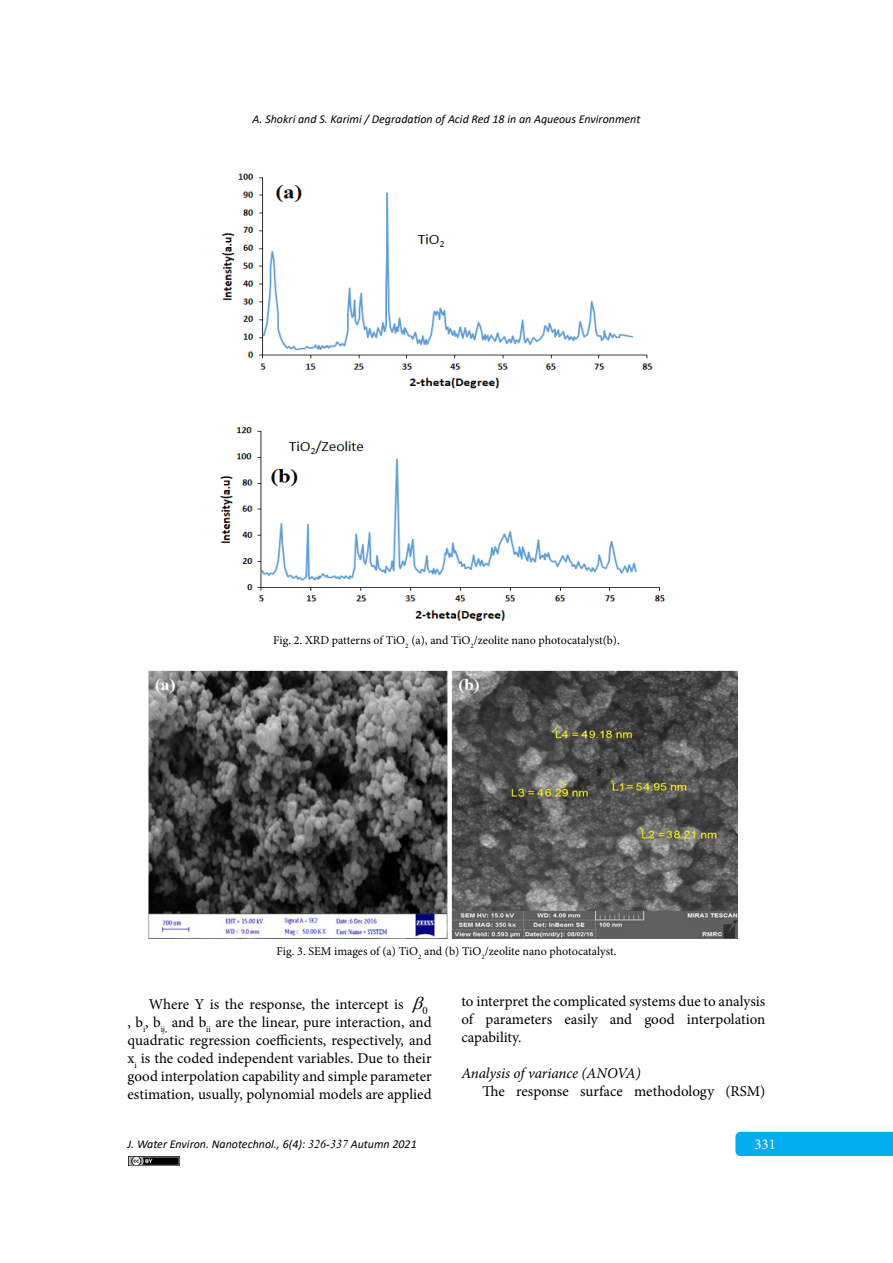
<style>
.page{position:relative;width:893px;height:1263px;background:#fff}
.page>*{position:absolute;margin:0;border:0;box-sizing:border-box;transform-origin:0 0}
.t1{font:15px/18px "Minion Pro";color:#000;text-align:justify}
.t2{font:italic 15px "Minion Pro";letter-spacing:-.005em;color:#000}
.t3{font:15px "Minion Pro";color:#fff}
.t4{font:12px "Minion Pro";letter-spacing:-.005em;color:#000}
.t5{font:italic 12px "Calibri";color:#000}
.t6{font:10.5px "Times New Roman";color:#000}
.s1{font-family:"Times New Roman"}
</style>
<div class="page">
<div style="left:735px;top:1132px;width:158px;height:24px;background:#00aeef"></div>
<img style="left:129px;top:1156px;width:50px;height:9px">
<img style="left:219px;top:173px;width:446px;height:448px">
<img style="left:148px;top:670px;width:589px;height:268px">
<p class="t5" style="left:253px;top:111px;width:389px">A. Shokri and S. Karimi / Degradation of Acid Red 18 in an Aqueous Environment</p>
<p class="t4" style="left:273px;top:633px;width:348px">Fig. 2. XRD patterns of TiO<sub>2</sub> (a), and TiO<sub>2</sub>/zeolite nano photocatalyst(b).</p>
<p class="t4" style="left:277px;top:943px;width:341px">Fig. 3. SEM images of (a) TiO<sub>2</sub> and (b) TiO<sub>2</sub>/zeolite nano photocatalyst.</p>
<p class="t1" style="left:149px;top:995px;width:256px">Where Y is the response, the intercept is</p>
<p class="t6" style="left:423px;top:1003px;width:7px">0</p>
<p class="t1" style="left:128px;top:1013px;width:306px">, b<sub>i</sub>, b<sub>ij,</sub> and b<sub>ii</sub> are the linear, pure interaction, and quadratic regression coefficients, respectively, and x<sub>i</sub> is the coded independent variables. Due to their good interpolation capability and simple parameter estimation, usually, polynomial models are applied</p>
<p class="t1" style="left:461px;top:992px;width:306px">to interpret the complicated systems due to analysis of parameters easily and good interpolation capability.</p>
<p class="t2" style="left:461px;top:1063px;width:181px">Analysis of variance (ANOVA)</p>
<p class="t1" style="left:483px;top:1082px;width:284px">The response surface methodology (RSM)</p>
<p class="t5" style="left:128px;top:1136px;width:291px">J. Water Environ. Nanotechnol., 6(4): <span class="s1">326-337</span> Autumn 2021</p>
<p class="t3" style="left:754px;top:1134px;width:23px">331</p>
</div>
